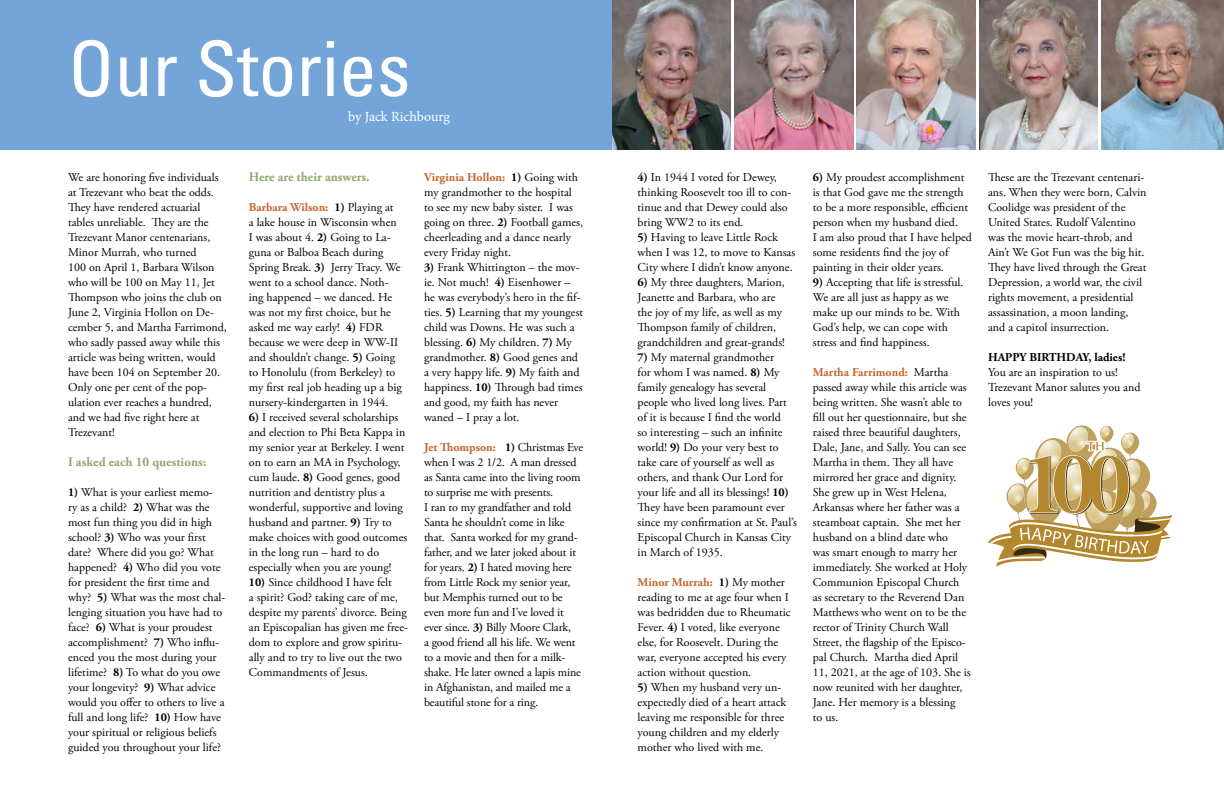
<style>
.page{position:relative;width:1224px;height:792px;background:#fff}
.page>*{position:absolute;margin:0;border:0;box-sizing:border-box;transform-origin:0 0}
.t1{font:condensed 76.2px "Univers";color:#fff}
.t2{font:14px "Minion Pro";letter-spacing:-.005em;color:#fff}
.t3{font:700 13px "Adobe Garamond Pro";color:#8fa970}
.t4{font:12px/15px "Adobe Garamond Pro";color:#000}
.t5{font:700 12px "Adobe Garamond Pro";color:#000}
.s1{font-weight:700}
.s2{font-weight:700;color:#c4662e}
</style>
<div class="page">
<div style="left:0;top:0;width:612px;height:150px;background:#73a5d8"></div>
<img style="left:979px;top:0;width:119px;height:150px">
<img style="left:734px;top:0;width:119px;height:150px">
<img style="left:857px;top:0;width:119px;height:150px">
<img style="left:1102px;top:0;width:122px;height:150px">
<img style="left:612px;top:0;width:119px;height:150px">
<svg style="left:988px;top:425px;width:184px;height:142px"></svg>
<h1 class="t1" style="left:68px;top:21px;width:344px">Our Stories</h1>
<p class="t4" style="left:68px;top:170px;width:160px">We are honoring five individuals at Trezevant who beat the odds.<br>They have rendered actuarial tables unreliable. They are the<br>Trezevant Manor centenarians,<br>Minor Murrah, who turned<br>100 on April 1, Barbara Wilson who will be 100 on May 11, Jet<br>Thompson who joins the club on<br>June 2, Virginia Hollon on De&shy;cember 5, and Martha Farrimond, who sadly passed away while this article was being written, would have been 104 on September 20.<br>Only one per cent of the pop&shy;ulation ever reaches a hundred, and we had five right here at<br>Trezevant!</p>
<p class="t3" style="left:68px;top:454px;width:140px">I asked each 10 questions:</p>
<p class="t4" style="left:68px;top:485px;width:159px"><span class="s1">1)</span> What is your earliest memo-<br>ry as a child? <span class="s1">2)</span> What was the most fun thing you did in high school? <span class="s1">3)</span> Who was your first date? Where did you go? What happened? <span class="s1">4)</span> Who did you vote for president the first time and why? <span class="s1">5)</span> What was the most chal&shy;lenging situation you have had to face? <span class="s1">6)</span> What is your proudest accomplishment? <span class="s1">7)</span> Who influ&shy;enced you the most during your lifetime? <span class="s1">8)</span> To what do you owe your longevity? <span class="s1">9)</span> What advice would you offer to others to live a full and long life? <span class="s1">10)</span> How have your spiritual or religious beliefs guided you throughout your life?</p>
<p class="t2" style="left:348px;top:107px;width:103px">by Jack Richbourg</p>
<p class="t3" style="left:249px;top:170px;width:122px">Here are their answers.</p>
<p class="t4" style="left:249px;top:200px;width:154px"><span class="s2">Barbara Wilson:</span> <span class="s1">1)</span> Playing at<br>a lake house in Wisconsin when<br>I was about 4. <span class="s1">2)</span> Going to La&shy;guna or Balboa Beach during<br>Spring Break. <span class="s1">3)</span> Jerry Tracy. We went to a school dance. Noth&shy;ing happened – we danced. He was not my first choice, but he asked me way early! <span class="s1">4)</span> FDR because we were deep in WW-II and shouldn’t change. <span class="s1">5)</span> Going to Honolulu (from Berkeley) to my first real job heading up a big nursery-kindergarten in 1944.</p>
<p class="t4" style="left:249px;top:410px;width:160px"><span class="s1">6)</span> I received several scholarships and election to Phi Beta Kappa in my senior year at Berkeley. I went on to earn an MA in Psychology, cum laude. <span class="s1">8)</span> Good genes, good nutrition and dentistry plus a wonderful, supportive and loving husband and partner. <span class="s1">9)</span> Try to make choices with good outcomes in the long run – hard to do especially when you are young!</p>
<p class="t4" style="left:249px;top:575px;width:161px"><span class="s1">10)</span> Since childhood I have felt<br>a spirit? God? taking care of me, despite my parents’ divorce. Being an Episcopalian has given me free&shy;dom to explore and grow spiritu&shy;ally and to try to live out the two<br>Commandments of Jesus.</p>
<p class="t4" style="left:424px;top:170px;width:161px"><span class="s2">Virginia Hollon:</span> <span class="s1">1)</span> Going with my grandmother to the hospital to see my new baby sister. I was going on three. <span class="s1">2)</span> Football games, cheerleading and a dance nearly every Friday night.</p>
<p class="t4" style="left:424px;top:260px;width:161px"><span class="s1">3)</span> Frank Whittington – the mov&shy;ie. Not much! <span class="s1">4)</span> Eisenhower – he was everybody’s hero in the fif&shy;ties. <span class="s1">5)</span> Learning that my youngest child was Downs. He was such a blessing. <span class="s1">6)</span> My children. <span class="s1">7)</span> My grandmother. <span class="s1">8)</span> Good genes and a very happy life. <span class="s1">9)</span> My faith and happiness. <span class="s1">10)</span> Through bad times and good, my faith has never waned – I pray a lot.</p>
<p class="t4" style="left:424px;top:440px;width:161px"><span class="s2">Jet Thompson:</span> <span class="s1">1)</span> Christmas Eve when I was 2 1/2. A man dressed as Santa came into the living room to surprise me with presents.<br>I ran to my grandfather and told<br>Santa he shouldn’t come in like that. Santa worked for my grand&shy;father, and we later joked about it for years. <span class="s1">2)</span> I hated moving here from Little Rock my senior year, but Memphis turned out to be even more fun and I’ve loved it ever since. <span class="s1">3)</span> Billy Moore Clark,<br>a good friend all his life. We went to a movie and then for a milk&shy;shake. He later owned a lapis mine in Afghanistan, and mailed me a beautiful stone for a ring.</p>
<p class="t4" style="left:638px;top:170px;width:155px"><span class="s1">4)</span> In 1944 I voted for Dewey, thinking Roosevelt too ill to con&shy;tinue and that Dewey could also bring WW2 to its end.</p>
<p class="t4" style="left:638px;top:230px;width:159px"><span class="s1">5)</span> Having to leave Little Rock when I was 12, to move to Kansas<br>City where I didn’t know anyone.</p>
<p class="t4" style="left:638px;top:275px;width:149px"><span class="s1">6)</span> My three daughters, Marion,<br>Jeanette and Barbara, who are the joy of my life, as well as my<br>Thompson family of children, grandchildren and great-grands!</p>
<p class="t4" style="left:638px;top:350px;width:161px"><span class="s1">7)</span> My maternal grandmother<br>for whom I was named. <span class="s1">8)</span> My family genealogy has several people who lived long lives. Part of it is because I find the world<br>so interesting – such an infinite world! <span class="s1">9)</span> Do your very best to take care of yourself as well as others, and thank Our Lord for your life and all its blessings! <span class="s1">10)<br></span>They have been paramount ever since my confirmation at St. Paul’s<br>Episcopal Church in Kansas City in March of 1935.</p>
<p class="t4" style="left:638px;top:575px;width:155px"><span class="s2">Minor Murrah:</span> <span class="s1">1)</span> My mother reading to me at age four when I was bedridden due to Rheumatic<br>Fever. <span class="s1">4)</span> I voted, like everyone else, for Roosevelt. During the war, everyone accepted his every action without question.</p>
<p class="t4" style="left:638px;top:680px;width:150px"><span class="s1">5)</span> When my husband very un&shy;expectedly died of a heart attack leaving me responsible for three young children and my elderly mother who lived with me.</p>
<p class="t4" style="left:813px;top:170px;width:161px"><span class="s1">6)</span> My proudest accomplishment is that God gave me the strength to be a more responsible, efficient person when my husband died.<br>I am also proud that I have helped some residents find the joy of painting in their older years.</p>
<p class="t4" style="left:813px;top:275px;width:152px"><span class="s1">9)</span> Accepting that life is stressful.<br>We are all just as happy as we make up our minds to be. With<br>God’s help, we can cope with stress and find happiness.</p>
<p class="t4" style="left:813px;top:365px;width:160px"><span class="s2">Martha Farrimond:</span> Martha passed away while this article was being written. She wasn’t able to fill out her questionnaire, but she raised three beautiful daughters,<br>Dale, Jane, and Sally. You can see<br>Martha in them. They all have mirrored her grace and dignity.<br>She grew up in West Helena,<br>Arkansas where her father was a steamboat captain. She met her husband on a blind date who<br>was smart enough to marry her immediately. She worked at Holy<br>Communion Episcopal Church as secretary to the Reverend Dan<br>Matthews who went on to be the rector of Trinity Church Wall<br>Street, the flagship of the Episco&shy;pal Church. Martha died April<br>11, 2021, at the age of 103. She is now reunited with her daughter,<br>Jane. Her memory is a blessing<br>to us.</p>
<p class="t4" style="left:988px;top:170px;width:160px">These are the Trezevant centenari&shy;ans. When they were born, Calvin<br>Coolidge was president of the<br>United States. Rudolf Valentino was the movie heart-throb, and<br>Ain’t We Got Fun was the big hit.<br>They have lived through the Great<br>Depression, a world war, the civil rights movement, a presidential assassination, a moon landing, and a capitol insurrection.</p>
<p class="t5" style="left:988px;top:350px;width:139px">HAPPY BIRTHDAY, ladies!</p>
<p class="t4" style="left:988px;top:365px;width:154px">You are an inspiration to us!<br>Trezevant Manor salutes you and loves you!</p>
</div>
